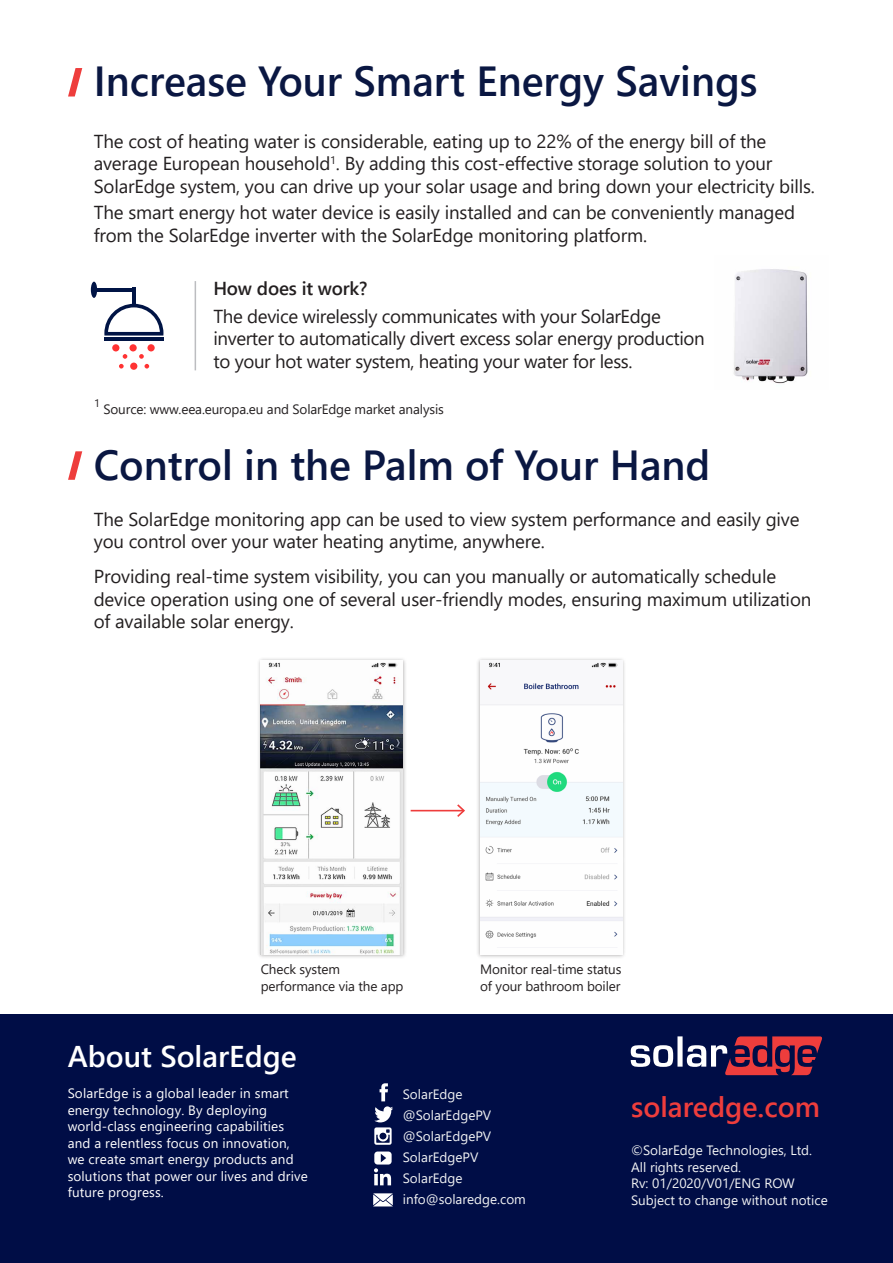
<style>
.page{position:relative;width:893px;height:1263px;background:#fff}
.page>*{position:absolute;margin:0;border:0;box-sizing:border-box;transform-origin:0 0}
.Main_Title_N{font:600 42px "Segoe UI";color:#0a1742}
.t1{font:600 30px "Segoe UI";color:#fff}
.t2{font:600 28.5px "Segoe UI";color:#ee3d3c}
.Body_Header_N{font:18.75px/22.5px "Segoe UI";letter-spacing:-.01em;color:#231f20}
.body_new{font:18.75px/22.5px "Segoe UI";letter-spacing:-.02em;color:#231f20}
.body_new-2{font:600 18.75px "Segoe UI";letter-spacing:-.01em;color:#231f20}
.t3{font:13.5px/16.5px "Segoe UI";letter-spacing:.01em;color:#fff}
.t4{font:13.5px "Segoe UI";color:#f2f3f4}
.Body_Header_N-2{font:13.5px/16.2px "Segoe UI";letter-spacing:-.01em;color:#231f20}
.Body_Header_N-3{font:10.95px "Segoe UI";color:#231f20}
</style>
<div class="page">
<svg style="left:68px;top:68px;width:14px;height:29px"></svg>
<svg style="left:68px;top:451px;width:14px;height:29px"></svg>
<hr style="left:195px;top:281px;width:1px;height:89px;background:#bcbdc0">
<div style="left:476px;top:657px;width:150px;height:302px;background:#231f20;opacity:.35"></div>
<img style="left:480px;top:661px;width:142px;height:294px">
<div style="left:257px;top:657px;width:150px;height:302px;background:#231f20;opacity:.35"></div>
<img style="left:261px;top:661px;width:142px;height:294px">
<hr style="left:411px;top:810px;width:53px;height:1px;background:#ee3d3c">
<svg style="left:455px;top:804px;width:10px;height:13px"></svg>
<div style="left:0;top:1014px;width:893px;height:249px;background:#000d46"></div>
<svg style="left:631px;top:1036px;width:191px;height:39px"></svg>
<svg style="left:374px;top:1083px;width:19px;height:62px"></svg>
<svg style="left:374px;top:1151px;width:18px;height:34px"></svg>
<svg style="left:373px;top:1193px;width:20px;height:13px"></svg>
<div style="left:112px;top:344px;width:7px;height:7px;background:#f33;border-radius:50%"></div>
<div style="left:129px;top:344px;width:8px;height:7px;background:#f33;border-radius:4px"></div>
<svg style="left:139px;top:354px;width:10px;height:15px"></svg>
<div style="left:147px;top:344px;width:8px;height:7px;background:#f33;border-radius:50%"></div>
<div style="left:130px;top:363px;width:7px;height:7px;background:#f33;border-radius:50%"></div>
<svg style="left:119px;top:354px;width:8px;height:15px"></svg>
<hr style="left:132px;top:288px;width:4px;height:17px;background:#001445">
<hr style="left:104px;top:338px;width:59px;height:3px;background:#001445">
<svg style="left:104px;top:303px;width:60px;height:33px"></svg>
<hr style="left:93px;top:288px;width:42px;height:3px;background:#001445">
<div style="left:91px;top:282px;width:6px;height:16px;background:#001445;border-radius:50%"></div>
<img style="left:733px;top:269px;width:75px;height:115px">
<p class="Main_Title_N" style="left:94px;top:42px;width:665px">Increase Your Smart Energy Savings</p>
<p class="Body_Header_N" style="left:94px;top:128px;width:723px">The cost of heating water is considerable, eating up to 22% of the energy bill of the average European household<sup>1</sup>. By adding this cost-effective storage solution to your<br>SolarEdge system, you can drive up your solar usage and bring down your electricity bills.</p>
<p class="Body_Header_N" style="left:94px;top:200px;width:703px">The smart energy hot water device is easily installed and can be conveniently managed from the SolarEdge inverter with the SolarEdge monitoring platform.</p>
<p class="body_new-2" style="left:213px;top:271px;width:156px">How does it work?</p>
<p class="body_new" style="left:213px;top:303px;width:493px">The device wirelessly communicates with your SolarEdge inverter to automatically divert excess solar energy production to your hot water system, heating your water for less.</p>
<p class="Body_Header_N-3" style="left:94px;top:393px;width:7px">1</p>
<p class="Body_Header_N-2" style="left:103px;top:400px;width:342px">Source: www.eea.europa.eu and SolarEdge market analysis</p>
<p class="Main_Title_N" style="left:94px;top:425px;width:618px">Control in the Palm of Your Hand</p>
<p class="Body_Header_N" style="left:94px;top:506px;width:707px">The SolarEdge monitoring app can be used to view system performance and easily give you control over your water heating anytime, anywhere.</p>
<p class="Body_Header_N" style="left:94px;top:564px;width:719px">Providing real-time system visibility, you can you manually or automatically schedule device operation using one of several user-friendly modes, ensuring maximum utilization of available solar energy.</p>
<p class="Body_Header_N-2" style="left:261px;top:960px;width:144px">Check system performance via the app</p>
<p class="Body_Header_N-2" style="left:480px;top:960px;width:143px">Monitor real-time status of your bathroom boiler</p>
<p class="t1" style="left:68px;top:1028px;width:231px">About SolarEdge</p>
<p class="t3" style="left:68px;top:1084px;width:242px">SolarEdge is a global leader in smart energy technology. By deploying world-class engineering capabilities and a relentless focus on innovation, we create smart energy products and solutions that power our lives and drive future progress.</p>
<p class="t2" style="left:631px;top:1080px;width:191px">solaredge.com</p>
<p class="t4" style="left:403px;top:1082px;width:61px">SolarEdge</p>
<p class="t4" style="left:403px;top:1103px;width:90px">@SolarEdgePV</p>
<p class="t4" style="left:403px;top:1124px;width:90px">@SolarEdgePV</p>
<p class="t4" style="left:403px;top:1145px;width:77px">SolarEdgePV</p>
<p class="t4" style="left:403px;top:1166px;width:61px">SolarEdge</p>
<p class="t4" style="left:403px;top:1187px;width:125px">info@solaredge.com</p>
<p class="t4" style="left:631px;top:1138px;width:183px">©SolarEdge Technologies, Ltd.</p>
<p class="t4" style="left:631px;top:1154px;width:112px">All rights reserved.</p>
<p class="t4" style="left:631px;top:1171px;width:165px">Rv: 01/2020/V01/ENG ROW</p>
<p class="t4" style="left:631px;top:1187px;width:198px">Subject to change without notice</p>
</div>
